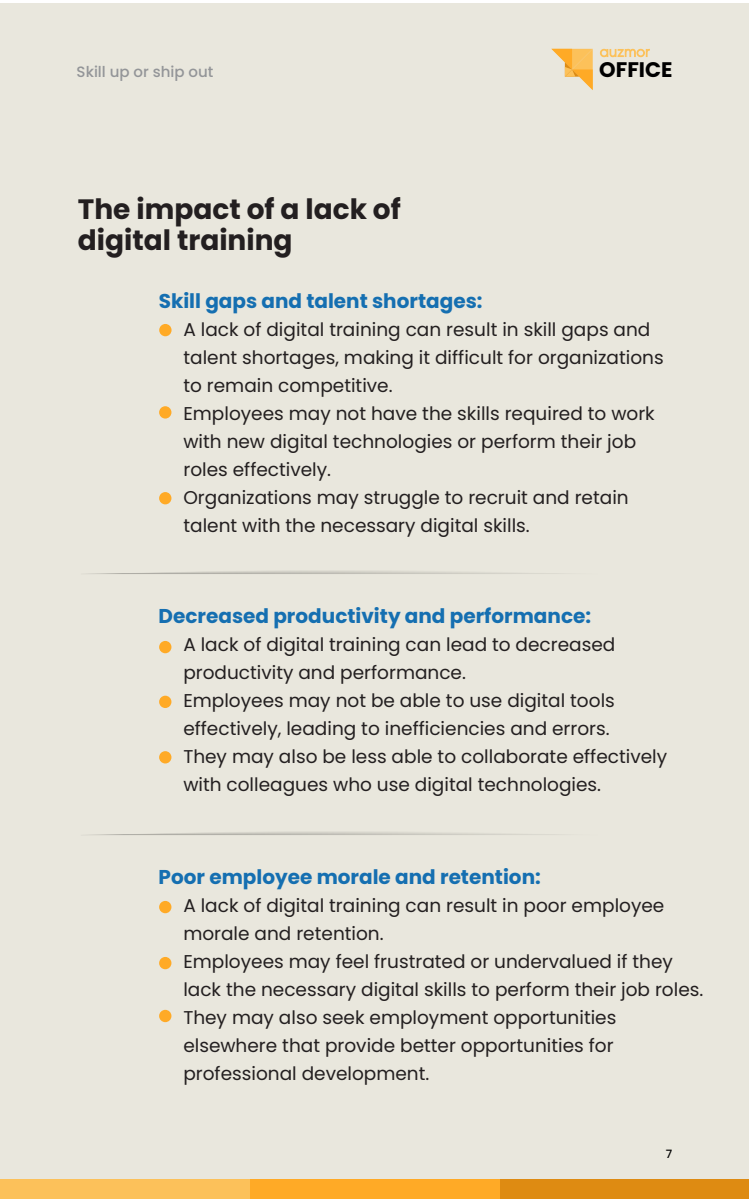
<style>
.page{position:relative;width:749px;height:1199px;background:#fff}
.page>*{position:absolute;margin:0;border:0;box-sizing:border-box;transform-origin:0 0}
.t1{font:700 28px/31px "Poppins";color:#231f20}
.t2{font:700 21.05px "Poppins";color:#000}
.t3{font:700 20px "Poppins";color:#156fb1}
.t4{font:18.5px/28px "Poppins";color:#231f20}
.t5{font:500 15px "Poppins";color:#939598}
.t6{font:500 11.5px "Poppins";color:#000}
</style>
<div class="page">
<div style="left:0;top:3px;width:749px;height:1193px;background:#e9e7dd"></div>
<div style="left:500px;top:1180px;width:249px;height:19px;background:#de8b12"></div>
<div style="left:250px;top:1180px;width:250px;height:19px;background:#ffaa26"></div>
<div style="left:0;top:1180px;width:250px;height:19px;background:#fcc15a"></div>
<svg style="left:600px;top:49px;width:50px;height:8px"></svg>
<svg style="left:551px;top:49px;width:42px;height:41px"></svg>
<div style="left:159px;top:324px;width:13px;height:12px;background:#ffaa26;border-radius:50%"></div>
<div style="left:159px;top:406px;width:12px;height:12px;background:#ffaa26;border-radius:50%"></div>
<div style="left:159px;top:492px;width:12px;height:12px;background:#ffaa26;border-radius:50%"></div>
<svg style="left:88px;top:571px;width:471px;height:3px"></svg>
<div style="left:159px;top:641px;width:12px;height:12px;background:#ffaa26;border-radius:50%"></div>
<div style="left:159px;top:696px;width:12px;height:12px;background:#ffaa26;border-radius:50%"></div>
<div style="left:159px;top:751px;width:12px;height:12px;background:#ffaa26;border-radius:50%"></div>
<div style="left:159px;top:901px;width:12px;height:12px;background:#ffaa26;border-radius:50%"></div>
<div style="left:159px;top:957px;width:12px;height:12px;background:#ffaa26;border-radius:50%"></div>
<div style="left:159px;top:1010px;width:12px;height:12px;background:#ffaa26;border-radius:50%"></div>
<svg style="left:90px;top:832px;width:467px;height:3px"></svg>
<p class="t5" style="left:77px;top:63px;width:138px">Skill up or ship out</p>
<p class="t2" style="left:599px;top:58px;width:75px">OFFICE</p>
<h1 class="t1" style="left:78px;top:194px;width:324px">The impact of a lack of digital training</h1>
<p class="t3" style="left:159px;top:289px;width:325px">Skill gaps and talent shortages:</p>
<p class="t4" style="left:183px;top:315px;width:482px">A lack of digital training can result in skill gaps and talent shortages, making it difficult for organizations to remain competitive.<br>Employees may not have the skills required to work with new digital technologies or perform their job roles effectively.<br>Organizations may struggle to recruit and retain talent with the necessary digital skills.</p>
<p class="t3" style="left:159px;top:605px;width:434px">Decreased productivity and performance:</p>
<p class="t4" style="left:183px;top:631px;width:485px">A lack of digital training can lead to decreased productivity and performance.<br>Employees may not be able to use digital tools effectively, leading to inefficiencies and errors.<br>They may also be less able to collaborate effectively with colleagues who use digital technologies.</p>
<p class="t3" style="left:159px;top:865px;width:384px">Poor employee morale and retention:</p>
<p class="t4" style="left:183px;top:891px;width:521px">A lack of digital training can result in poor employee morale and retention.<br>Employees may feel frustrated or undervalued if they lack the necessary digital skills to perform their job roles.<br>They may also seek employment opportunities elsewhere that provide better opportunities for professional development.</p>
<p class="t6" style="left:666px;top:1147px;width:8px">7</p>
</div>
